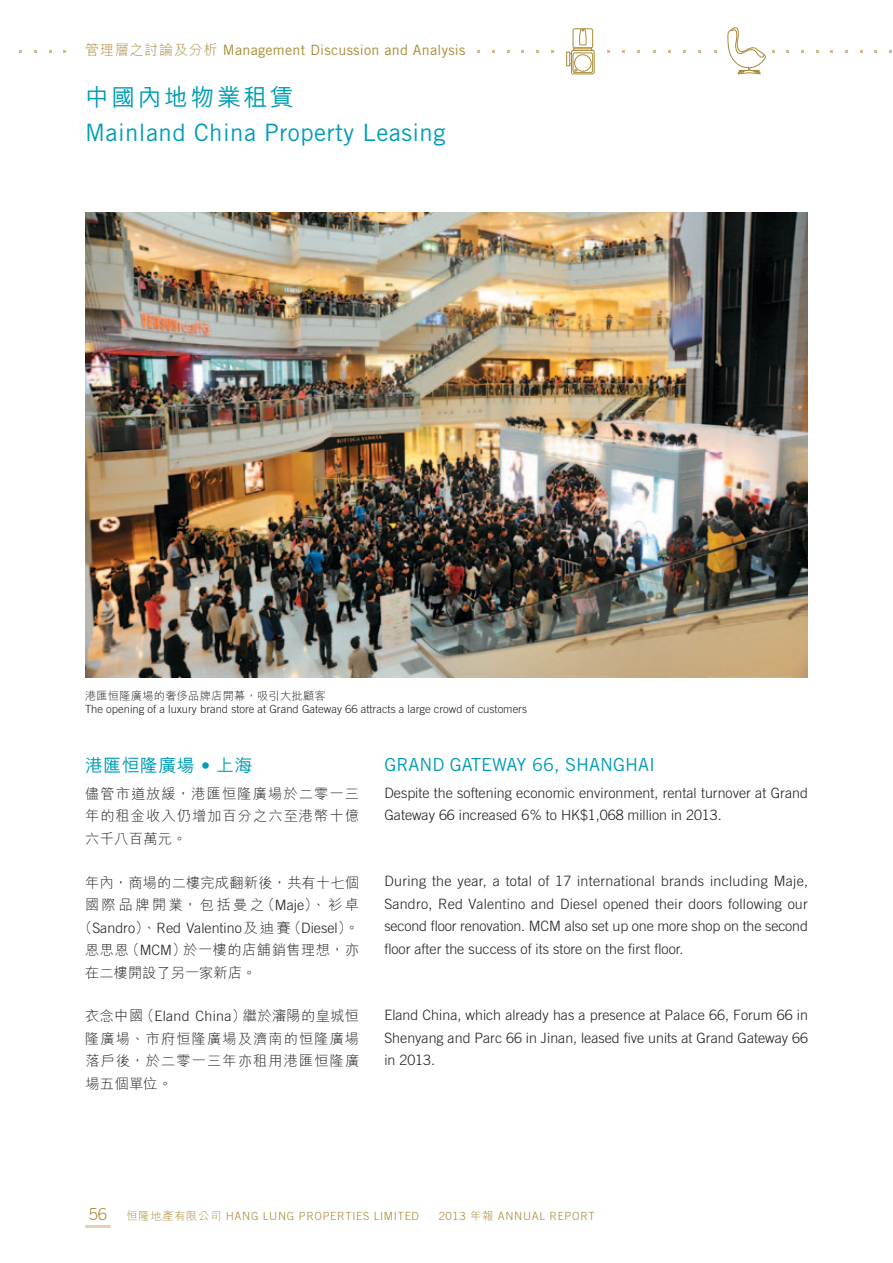
<style>
.page{position:relative;width:893px;height:1263px;background:#fff}
.page>*{position:absolute;margin:0;border:0;box-sizing:border-box;transform-origin:0 0}
.t1{font:24px "Trade Gothic LT Std";letter-spacing:.02em;color:#009db5}
.t2{font:500 24px "M Hei HK";letter-spacing:.1em;color:#009db5}
.t3{font:18px "Trade Gothic LT Std";color:#009db5}
.t4{font:500 18px "M Hei HK";letter-spacing:.02em;color:#009db5}
.t5{font:300 14.25px/22.5px "Trade Gothic LT Std";color:#231f20;text-align:justify}
.t6{font:300 14.25px/22.5px "M Hei HK";letter-spacing:.07em;color:#231f20;text-align:justify}
.t7{font:14.25px "Trade Gothic LT Std";letter-spacing:.02em;color:#a88a37}
.t8{font:300 14.25px/22.5px "M Hei HK";letter-spacing:.015em;color:#231f20}
.t9{font:300 14.25px/22.5px "M Hei HK";letter-spacing:.035em;color:#231f20}
.t10{font:300 11.25px "Trade Gothic LT Std";color:#231f20}
.t11{font:300 11.25px "Trade Gothic LT Std";letter-spacing:.06em;color:#a88a37}
.t12{font:300 11.25px "M Hei HK";letter-spacing:.02em;color:#231f20}
.s1{font-family:"M Hei HK";font-weight:300}
.s2{font-family:"Trade Gothic LT Std";font-weight:400}
.s3{font-family:"Trade Gothic LT Std"}
.s4{font-family:"M Hei HK"}
.s5{font-size:16.5px}
</style>
<div class="page">
<div style="left:571px;top:50px;width:23px;height:24px;border:1px solid #a88a37;border-radius:2px"></div>
<div style="left:573px;top:53px;width:20px;height:20px;border:1px solid #a88a37;border-radius:2px"></div>
<svg style="left:569px;top:28px;width:24px;height:44px"></svg>
<div style="left:566px;top:52px;width:4px;height:14px;border:1px solid #a88a37"></div>
<svg style="left:727px;top:27px;width:48px;height:48px"></svg>
<img style="left:85px;top:213px;width:723px;height:464px">
<hr style="left:85px;top:1225px;width:26px;height:3px;background:#e1d4b6">
<p class="t7" style="left:85px;top:42px;width:382px"><span class="s1">管理層之討論及分析</span> Management Discussion and Analysis</p>
<h1 class="t2" style="left:85px;top:80px;width:210px">中國內地物業租賃</h1>
<h1 class="t1" style="left:85px;top:118px;width:362px">Mainland China Property Leasing</h1>
<p class="t12" style="left:85px;top:690px;width:242px">港匯恒隆廣場的奢侈品牌店開幕，吸引大批顧客</p>
<p class="t10" style="left:85px;top:703px;width:443px">The opening of a luxury brand store at Grand Gateway 66 attracts a large crowd of customers</p>
<p class="t4" style="left:85px;top:752px;width:169px">港匯恒隆廣場 <span class="s2">•</span> 上海</p>
<p class="t6" style="left:85px;top:782px;width:275px">儘管市道放緩，港匯恒隆廣場於二零一三年的租金收入仍增加百分之六至港幣十億六千八百萬元。</p>
<p class="t8" style="left:85px;top:871px;width:275px">年內，商場的二樓完成翻新後，共有十七個國際品牌開業，包括曼之（<span class="s3">Maje</span>）、衫卓</p>
<p class="t5" style="left:78px;top:916px;width:282px"><span class="s4">（</span>Sandro<span class="s4">）、</span>Red Valentino<span class="s4">及迪賽（</span>Diesel<span class="s4">）。</span></p>
<p class="t9" style="left:85px;top:938px;width:275px">恩思恩（<span class="s3">MCM</span>）於一樓的店舖銷售理想，亦在二樓開設了另一家新店。</p>
<p class="t6" style="left:85px;top:1005px;width:275px">衣念中國（<span class="s3">Eland China</span>）繼於瀋陽的皇城恒隆廣場、市府恒隆廣場及濟南的恒隆廣場落戶後，於二零一三年亦租用港匯恒隆廣場五個單位。</p>
<p class="t3" style="left:384px;top:754px;width:90px">Grand Gateway</p>
<p class="t3" style="left:532px;top:754px;width:92px">66, Shanghai</p>
<p class="t5" style="left:384px;top:781px;width:425px">Despite the softening economic environment, rental turnover at Grand<br>Gateway 66 increased 6% to HK$1,068 million in 2013.</p>
<p class="t5" style="left:384px;top:870px;width:425px">During the year, a total of 17 international brands including Maje, Sandro, Red Valentino and Diesel opened their doors following our second floor renovation. MCM also set up one more shop on the second floor after the success of its store on the first floor.</p>
<p class="t5" style="left:384px;top:1004px;width:425px">Eland China, which already has a presence at Palace 66, Forum 66 in Shenyang and Parc 66 in Jinan, leased five units at Grand Gateway 66 in 2013.</p>
<p class="t11" style="left:89px;top:1209px;width:332px"><span class="s5">56</span> <span class="s4">恒隆地產有限公司</span> HANG LUNG PROPERTIES LIMITED</p>
<p class="t11" style="left:439px;top:1209px;width:158px">2013 <span class="s4">年報</span> ANNUAL REPORT</p>
</div>
